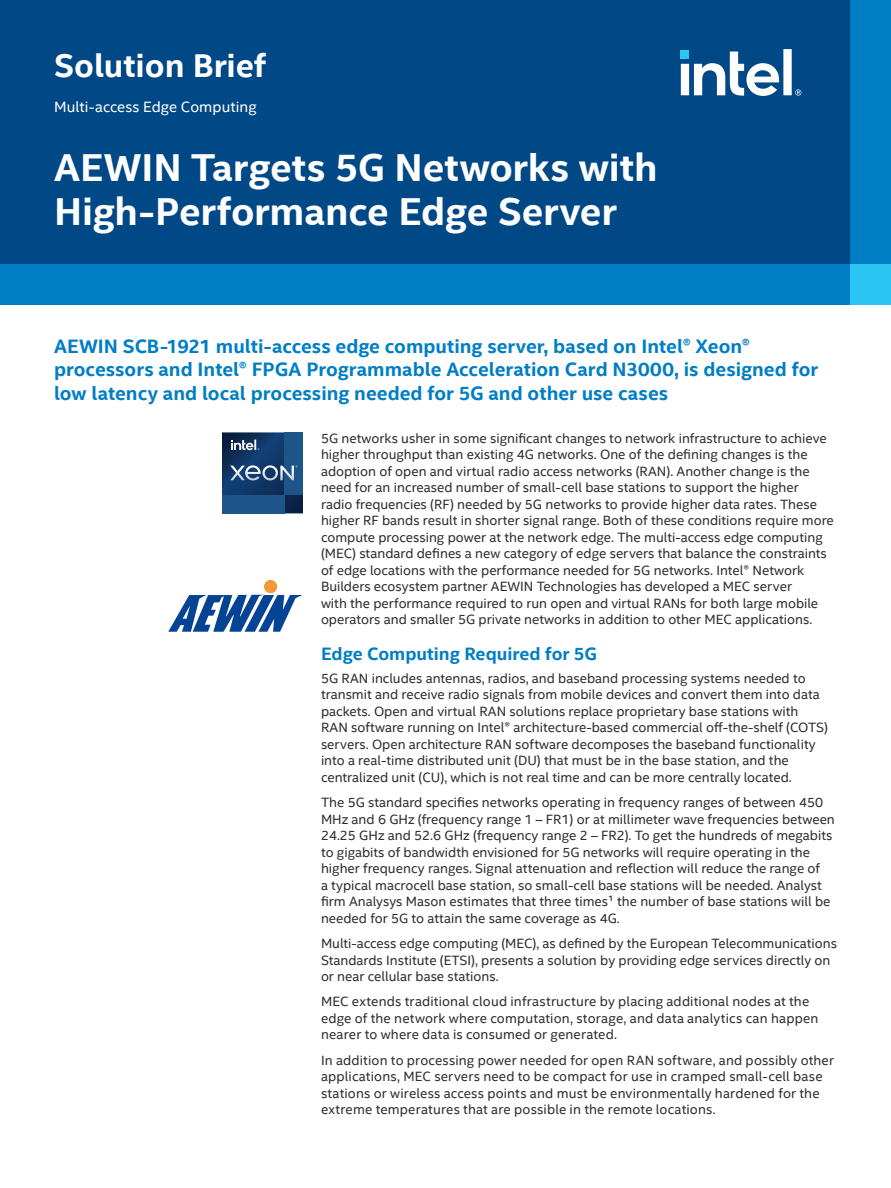
<style>
.page{position:relative;width:891px;height:1188px;background:#fff}
.page>*{position:absolute;margin:0;border:0;box-sizing:border-box;transform-origin:0 0}
.Main_Title{font:700 39px/43.5px "Intel Clear";letter-spacing:-.005em;color:#fff}
.PgTtlLft_-Page_Title{font:700 33px "Intel Clear";color:#fff}
.ProdName_-_Product_N{font:700 19.5px/23.4px "Intel Clear";color:#007ec5}
.CopyHeaderBlue{font:700 18px "Intel Clear";letter-spacing:-.005em;color:#007ec5}
.Mini_Header{font:15px "Intel Clear";letter-spacing:.005em;color:#fff}
.MainCopy___Caption{font:13.5px/16.5px "Intel Clear";color:#2d2f2e}
</style>
<div class="page">
<div style="left:0;top:0;width:891px;height:305px;background:#014887"></div>
<svg style="left:222px;top:432px;width:81px;height:81px;background:#254d7a"></svg>
<svg style="left:168px;top:595px;width:134px;height:37px"></svg>
<div style="left:264px;top:580px;width:13px;height:13px;background:#f39939;border-radius:50%"></div>
<div style="left:0;top:264px;width:891px;height:41px;background:#007ec5"></div>
<div style="left:850px;top:0;width:41px;height:305px;background:#007ec5"></div>
<svg style="left:681px;top:49px;width:120px;height:47px"></svg>
<div style="left:850px;top:264px;width:41px;height:41px;background:#2bc4f3"></div>
<p class="PgTtlLft_-Page_Title" style="left:54px;top:42px;width:213px">Solution Brief</p>
<p class="Mini_Header" style="left:54px;top:96px;width:204px">Multi-access Edge Computing</p>
<p class="Main_Title" style="left:54px;top:145px;width:605px">AEWIN Targets 5G Networks with<br>High-Performance Edge Server</p>
<p class="ProdName_-_Product_N" style="left:54px;top:334px;width:766px">AEWIN SCB-1921 multi-access edge computing server, based on Intel® Xeon® processors and Intel® FPGA Programmable Acceleration Card N3000, is designed for low latency and local processing needed for 5G and other use cases</p>
<p class="MainCopy___Caption" style="left:321px;top:429px;width:514px">5G networks usher in some significant changes to network infrastructure to achieve higher throughput than existing 4G networks. One of the defining changes is the adoption of open and virtual radio access networks (RAN). Another change is the need for an increased number of small-cell base stations to support the higher<br>radio frequencies (RF) needed by 5G networks to provide higher data rates. These higher RF bands result in shorter signal range. Both of these conditions require more compute processing power at the network edge. The multi-access edge computing (MEC) standard defines a new category of edge servers that balance the constraints of edge locations with the performance needed for 5G networks. Intel® Network Builders ecosystem partner AEWIN Technologies has developed a MEC server<br>with the performance required to run open and virtual RANs for both large mobile operators and smaller 5G private networks in addition to other MEC applications.</p>
<p class="CopyHeaderBlue" style="left:321px;top:641px;width:278px">Edge Computing Required for 5G</p>
<p class="MainCopy___Caption" style="left:321px;top:669px;width:508px">5G RAN includes antennas, radios, and baseband processing systems needed to transmit and receive radio signals from mobile devices and convert them into data packets. Open and virtual RAN solutions replace proprietary base stations with RAN software running on Intel® architecture-based commercial off-the-shelf (COTS) servers. Open architecture RAN software decomposes the baseband functionality into a real-time distributed unit (DU) that must be in the base station, and the centralized unit (CU), which is not real time and can be more centrally located.</p>
<p class="MainCopy___Caption" style="left:321px;top:794px;width:515px">The 5G standard specifies networks operating in frequency ranges of between 450<br>MHz and 6 GHz (frequency range 1 – FR1) or at millimeter wave frequencies between 24.25 GHz and 52.6 GHz (frequency range 2 – FR2). To get the hundreds of megabits to gigabits of bandwidth envisioned for 5G networks will require operating in the higher frequency ranges. Signal attenuation and reflection will reduce the range of<br>a typical macrocell base station, so small-cell base stations will be needed. Analyst firm Analysys Mason estimates that three times¹ the number of base stations will be needed for 5G to attain the same coverage as 4G.</p>
<p class="MainCopy___Caption" style="left:321px;top:935px;width:518px">Multi-access edge computing (MEC), as defined by the European Telecommunications<br>Standards Institute (ETSI), presents a solution by providing edge services directly on or near cellular base stations.</p>
<p class="MainCopy___Caption" style="left:321px;top:993px;width:499px">MEC extends traditional cloud infrastructure by placing additional nodes at the edge of the network where computation, storage, and data analytics can happen nearer to where data is consumed or generated.</p>
<p class="MainCopy___Caption" style="left:321px;top:1052px;width:515px">In addition to processing power needed for open RAN software, and possibly other applications, MEC servers need to be compact for use in cramped small-cell base stations or wireless access points and must be environmentally hardened for the extreme temperatures that are possible in the remote locations.</p>
</div>
